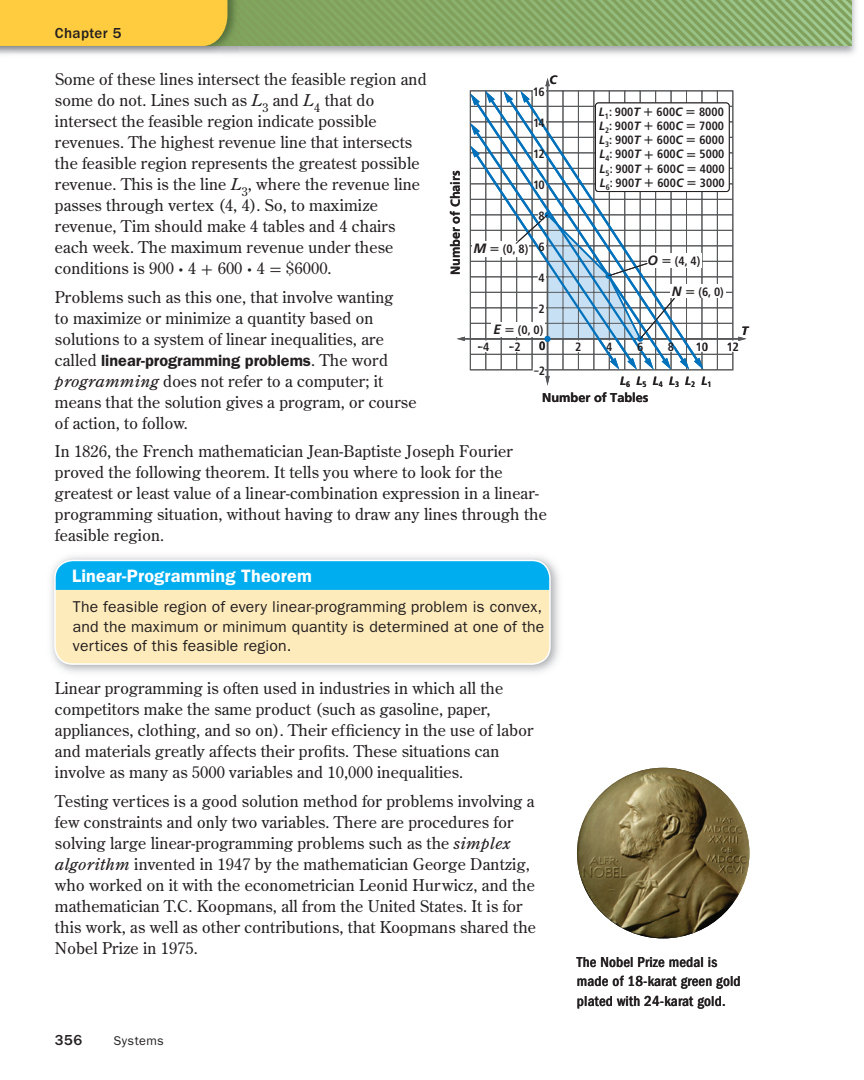
<style>
.page{position:relative;width:864px;height:1080px;background:#fff}
.page>*{position:absolute;margin:0;border:0;box-sizing:border-box;transform-origin:0 0}
.t1{font:600 18px "ITC Franklin Gothic Std";letter-spacing:.01em;color:#fff}
.t2{font:16.2px/21px "Century Old Style Std";letter-spacing:.01em;color:#231f20}
.t3{font:15.75px/19.5px "ITC Franklin Gothic Std";letter-spacing:.01em;color:#231f20}
.t4{font:500 condensed 15px/19.5px "ITC Franklin Gothic Std";letter-spacing:.01em;color:#231f20}
.t5{font:500 15px "ITC Franklin Gothic Std";letter-spacing:.025em;color:#231f20}
.t6{font:700 12.75px "Frutiger LT Std";color:#231f20}
.t7{font:12.75px "ITC Franklin Gothic Std";letter-spacing:.03em;color:#231f20}
.t8{font:700 condensed 12px/14.2px "Frutiger LT Std";letter-spacing:-.01em;color:#231f20;text-align:justify}
.t9{font:italic 700 12px "Frutiger LT Std";color:#231f20}
.t10{font:700 12px "Math Pi One";color:#231f20}
.s1{font-style:italic}
.s2{font-family:"Uni Math"}
.s3{font-family:"ITC Franklin Gothic Std";font-weight:600}
.s4{font-style:italic;font-stretch:normal}
.s5{font-family:"Uni Math";font-stretch:normal}
.s6{font-style:italic;font-stretch:normal;font-size:13.5px}
.s7{font-family:"Frutiger LT Std";font-stretch:condensed}
</style>
<div class="page">
<img style="left:223px;top:0;width:633px;height:55px">
<img style="left:240px;top:0;width:611px;height:46px">
<img style="left:227px;top:0;width:13px;height:46px">
<img style="left:51px;top:556px;width:508px;height:117px">
<div style="left:55px;top:560px;width:495px;height:104px;background:#feebbb;border-radius:18px"></div>
<div style="left:55px;top:560px;width:495px;height:30px;background:#00aeef"></div>
<div style="left:54px;top:560px;width:497px;height:105px;border:2px solid #fff;border-radius:18px"></div>
<svg style="left:470px;top:90px;width:263px;height:280px"></svg>
<div style="left:670px;top:285px;width:56px;height:13px;background:#fff"></div>
<hr style="left:463px;top:338px;width:277px;height:2px;background:#57585a">
<svg style="left:738px;top:337px;width:9px;height:4px"></svg>
<hr style="left:547px;top:84px;width:1px;height:294px;background:#57585a">
<svg style="left:545px;top:78px;width:5px;height:8px"></svg>
<div style="left:595px;top:103px;width:134px;height:89px;background:#fff;border-radius:3px"></div>
<div style="left:595px;top:103px;width:135px;height:89px;border:1px solid #231f20;border-radius:3px"></div>
<div style="left:698px;top:341px;width:8px;height:11px;background:#fff"></div>
<div style="left:729px;top:341px;width:8px;height:11px;background:#fff"></div>
<div style="left:533px;top:87px;width:13px;height:9px;background:#fff"></div>
<svg style="left:503px;top:91px;width:10px;height:8px"></svg>
<svg style="left:530px;top:96px;width:171px;height:9px"></svg>
<svg style="left:520px;top:91px;width:10px;height:8px"></svg>
<svg style="left:473px;top:99px;width:178px;height:29px"></svg>
<svg style="left:470px;top:91px;width:25px;height:14px"></svg>
<svg style="left:473px;top:128px;width:124px;height:18px"></svg>
<svg style="left:470px;top:123px;width:10px;height:12px"></svg>
<svg style="left:457px;top:146px;width:246px;height:240px"></svg>
<img style="left:577px;top:768px;width:172px;height:170px;border-radius:50%">
<div style="left:0;top:0;width:227px;height:46px;background:#fecc3e"></div>
<p class="t5" style="left:55px;top:28px;width:68px">Chapter 5</p>
<p class="t2" style="left:55px;top:70px;width:373px">Some of these lines intersect the feasible region and some do not. Lines such as <span class="s1">L</span><sub>3</sub> and <span class="s1">L</span><sub>4</sub> that do intersect the feasible region indicate possible revenues. The highest revenue line that intersects the feasible region represents the greatest possible revenue. This is the line <span class="s1">L</span><sub>3</sub>, where the revenue line passes through vertex (4, 4). So, to maximize revenue, Tim should make 4 tables and 4 chairs each week. The maximum revenue under these conditions is 900 <span class="s2">·</span> 4 <span class="s2">+</span> 600 <span class="s2">·</span> 4 <span class="s2">=</span> $6000.</p>
<p class="t2" style="left:55px;top:288px;width:363px">Problems such as this one, that involve wanting<br>to maximize or minimize a quantity based on solutions to a system of linear inequalities, are called <span class="s3">linear-programming problems</span>. The word <span class="s1">programming</span> does not refer to a computer; it means that the solution gives a program, or course of action, to follow.</p>
<p class="t2" style="left:55px;top:442px;width:493px">In 1826, the French mathematician Jean-Baptiste Joseph Fourier proved the following theorem. It tells you where to look for the greatest or least value of a linear-combination expression in a linear&shy;programming situation, without having to draw any lines through the feasible region.</p>
<p class="t1" style="left:72px;top:570px;width:241px">Linear-Programming Theorem</p>
<p class="t3" style="left:73px;top:598px;width:473px">The feasible region of every linear-programming problem is convex, and the maximum or minimum quantity is determined at one of the vertices of this feasible region.</p>
<p class="t2" style="left:55px;top:679px;width:480px">Linear programming is often used in industries in which all the competitors make the same product (such as gasoline, paper, appliances, clothing, and so on). Their efficiency in the use of labor and materials greatly affects their profits. These situations can involve as many as 5000 variables and 10,000 inequalities.</p>
<p class="t2" style="left:55px;top:791px;width:483px">Testing vertices is a good solution method for problems involving a few constraints and only two variables. There are procedures for solving large linear-programming problems such as the <span class="s1">simplex algorithm</span> invented in 1947 by the mathematician George Dantzig, who worked on it with the econometrician Leonid Hurwicz, and the mathematician T.C. Koopmans, all from the United States. It is for this work, as well as other contributions, that Koopmans shared the Nobel Prize in 1975.</p>
<p class="t9" style="left:549px;top:73px;width:9px">C</p>
<p class="t8" style="left:533px;top:85px;width:13px">16</p>
<p class="t8" style="left:599px;top:105px;width:128px"><span class="s4">L</span><sub>1</sub>: 900<span class="s4">T</span> <span class="s5">+</span> 600<span class="s4">C</span> <span class="s5">=</span> 8000<br><span class="s4">L</span><sub>2</sub>: 900<span class="s4">T</span> <span class="s5">+</span> 600<span class="s4">C</span> <span class="s5">=</span> 7000<br><span class="s4">L</span><sub>3</sub>: 900<span class="s4">T</span> <span class="s5">+</span> 600<span class="s4">C</span> <span class="s5">=</span> 6000<br><span class="s4">L</span><sub>4</sub>: 900<span class="s4">T</span> <span class="s5">+</span> 600<span class="s4">C</span> <span class="s5">=</span> 5000<br><span class="s4">L</span><sub>5</sub>: 900<span class="s4">T</span> <span class="s5">+</span> 600<span class="s4">C</span> <span class="s5">=</span> 4000<br><span class="s4">L</span><sub>6</sub>: 900<span class="s4">T</span> <span class="s5">+</span> 600<span class="s4">C</span> <span class="s5">=</span> 3000</p>
<p class="t8" style="left:533px;top:116px;width:13px">14</p>
<p class="t8" style="left:533px;top:147px;width:13px">12</p>
<p class="t6" style="left:448px;top:275px;width:106px;rotate:-90deg">Number of Chairs</p>
<p class="t8" style="left:533px;top:178px;width:13px">10</p>
<p class="t8" style="left:539px;top:209px;width:8px">8</p>
<p class="t8" style="left:539px;top:240px;width:8px">6</p>
<p class="t8" style="left:473px;top:243px;width:56px"><span class="s6">M</span> <span class="s5">=</span> (0, 8)</p>
<p class="t8" style="left:648px;top:254px;width:54px"><span class="s6">O</span> <span class="s5">=</span> (4, 4)</p>
<p class="t8" style="left:672px;top:286px;width:53px"><span class="s6">N</span> <span class="s5">=</span> (6, 0)</p>
<p class="t8" style="left:539px;top:271px;width:8px">4</p>
<p class="t8" style="left:539px;top:302px;width:8px">2</p>
<p class="t8" style="left:494px;top:323px;width:51px"><span class="s6">E</span> <span class="s5">=</span> (0, 0)</p>
<p class="t9" style="left:741px;top:323px;width:8px">T</p>
<p class="t8" style="left:539px;top:339px;width:8px">0</p>
<p class="t8" style="left:575px;top:340px;width:8px">2</p>
<p class="t8" style="left:606px;top:340px;width:8px">4</p>
<p class="t8" style="left:696px;top:340px;width:14px">10</p>
<p class="t8" style="left:727px;top:340px;width:13px">12</p>
<p class="t10" style="left:478px;top:341px;width:12px">-<span class="s7">4</span></p>
<p class="t10" style="left:510px;top:341px;width:12px">-<span class="s7">2</span></p>
<p class="t8" style="left:637px;top:340px;width:8px">6</p>
<p class="t8" style="left:668px;top:340px;width:8px">8</p>
<p class="t10" style="left:534px;top:365px;width:12px">-<span class="s7">2</span></p>
<p class="t9" style="left:620px;top:373px;width:93px">L<sub>6</sub> L<sub>5</sub> L<sub>4</sub> L<sub>3</sub> L<sub>2</sub> L<sub>1</sub></p>
<p class="t6" style="left:542px;top:391px;width:108px">Number of Tables</p>
<p class="t5" style="left:55px;top:1035px;width:29px">356</p>
<p class="t7" style="left:114px;top:1036px;width:52px">Systems</p>
<p class="t4" style="left:577px;top:953px;width:165px">The Nobel Prize medal is made of 18-karat green gold plated with 24-karat gold.</p>
</div>
